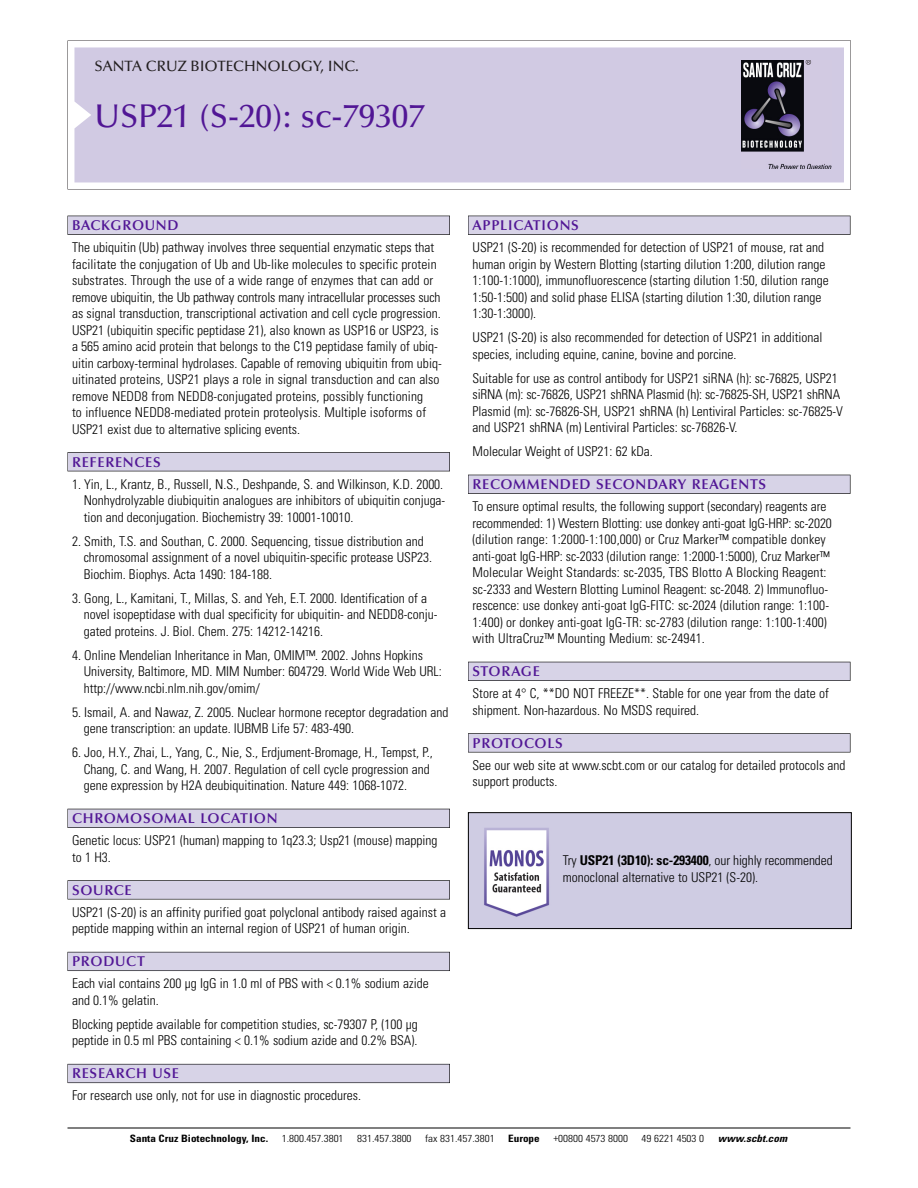
<style>
.page{position:relative;width:918px;height:1188px;background:#fff}
.page>*{position:absolute;margin:0;border:0;box-sizing:border-box;transform-origin:0 0}
.t1{font:500 33px "Optima";color:#511695}
.t2{font:500 15px "Optima";color:#231f20}
.t3{font:600 14.25px "Optima";letter-spacing:.05em;color:#511695}
.t4{font:300 condensed 13.5px/16.5px "Univers";color:#000}
.t5{font:300 condensed 10.2px "Univers";color:#000;scale:1.1 1}
.t6{font:700 condensed 10.2px "Univers";color:#000;scale:1.1 1}
.t7{font:italic 700 condensed 10.2px "Univers";letter-spacing:.005em;color:#000;scale:1.1 1}
.s1{font-weight:700}
</style>
<div class="page">
<svg style="left:68px;top:40px;width:783px;height:149px"></svg>
<div style="left:74px;top:47px;width:770px;height:135px;background:#d1cae3"></div>
<img style="left:741px;top:60px;width:90px;height:108px">
<div style="left:68px;top:216px;width:382px;height:19px;background:#525155"></div>
<div style="left:68px;top:216px;width:381px;height:18px;background:#d7d3e7"></div>
<div style="left:68px;top:452px;width:382px;height:19px;background:#525155"></div>
<div style="left:68px;top:453px;width:381px;height:18px;background:#d7d3e7"></div>
<div style="left:68px;top:809px;width:382px;height:19px;background:#525158"></div>
<div style="left:68px;top:809px;width:381px;height:18px;background:#d7d3e7"></div>
<div style="left:68px;top:880px;width:382px;height:19px;background:#575759"></div>
<div style="left:68px;top:881px;width:381px;height:18px;background:#d7d3e7"></div>
<div style="left:68px;top:952px;width:382px;height:19px;background:#5b5a62"></div>
<div style="left:68px;top:952px;width:381px;height:18px;background:#d7d3e7"></div>
<div style="left:68px;top:1064px;width:382px;height:19px;background:#66646e"></div>
<div style="left:68px;top:1064px;width:381px;height:18px;background:#d7d3e7"></div>
<div style="left:468px;top:216px;width:382px;height:19px;background:#525155"></div>
<div style="left:468px;top:216px;width:382px;height:18px;background:#d7d3e7"></div>
<div style="left:468px;top:475px;width:382px;height:19px;background:#515055"></div>
<div style="left:468px;top:475px;width:382px;height:18px;background:#d7d3e7"></div>
<div style="left:468px;top:662px;width:382px;height:19px;background:#525158"></div>
<div style="left:468px;top:662px;width:382px;height:18px;background:#d7d3e7"></div>
<div style="left:468px;top:733px;width:382px;height:19px;background:#575759"></div>
<div style="left:468px;top:734px;width:382px;height:18px;background:#d7d3e7"></div>
<hr style="left:68px;top:1128px;width:782px;height:1px;background:#000">
<img style="left:470px;top:814px;width:380px;height:113px">
<div style="left:468px;top:812px;width:384px;height:117px;border:1px solid #000"></div>
<p class="t2" style="left:94px;top:61px;width:266px">SANTA CRUZ BIOTECHNOLOGY, INC.</p>
<h1 class="t1" style="left:94px;top:103px;width:332px">USP21 (S-20): sc-79307</h1>
<p class="t3" style="left:72px;top:219px;width:108px">BACKGROUND</p>
<p class="t4" style="left:72px;top:240px;width:372px">The ubiquitin (Ub) pathway involves three sequential enzymatic steps that facilitate the conjugation of Ub and Ub-like molecules to specific protein substrates. Through the use of a wide range of enzymes that can add or remove ubiquitin, the Ub pathway controls many intracellular processes such as signal transduction, transcriptional activation and cell cycle progression.<br>USP21 (ubiquitin specific peptidase 21), also known as USP16 or USP23, is a 565 amino acid protein that belongs to the C19 peptidase family of ubiq&shy;uitin carboxy-terminal hydrolases. Capable of removing ubiquitin from ubiq&shy;uitinated proteins, USP21 plays a role in signal transduction and can also remove NEDD8 from NEDD8-conjugated proteins, possibly functioning<br>to influence NEDD8-mediated protein proteolysis. Multiple isoforms of USP21 exist due to alternative splicing events.</p>
<p class="t3" style="left:72px;top:456px;width:90px">REFERENCES</p>
<p class="t4" style="left:84px;top:477px;width:363px;text-indent:-12px">1. Yin, L., Krantz, B., Russell, N.S., Deshpande, S. and Wilkinson, K.D. 2000.<br>Nonhydrolyzable diubiquitin analogues are inhibitors of ubiquitin conjuga&shy;tion and deconjugation. Biochemistry 39: 10001-10010.</p>
<p class="t4" style="left:84px;top:534px;width:350px;text-indent:-12px">2. Smith, T.S. and Southan, C. 2000. Sequencing, tissue distribution and chromosomal assignment of a novel ubiquitin-specific protease USP23.<br>Biochim. Biophys. Acta 1490: 184-188.</p>
<p class="t4" style="left:84px;top:591px;width:355px;text-indent:-12px">3. Gong, L., Kamitani, T., Millas, S. and Yeh, E.T. 2000. Identification of a novel isopeptidase with dual specificity for ubiquitin- and NEDD8-conju&shy;gated proteins. J. Biol. Chem. 275: 14212-14216.</p>
<p class="t4" style="left:84px;top:648px;width:360px;text-indent:-12px">4. Online Mendelian Inheritance in Man, OMIM™. 2002. Johns Hopkins<br>University, Baltimore, MD. MIM Number: 604729. World Wide Web URL: http://www.ncbi.nlm.nih.gov/omim/</p>
<p class="t4" style="left:84px;top:705px;width:366px;text-indent:-12px">5. Ismail, A. and Nawaz, Z. 2005. Nuclear hormone receptor degradation and gene transcription: an update. IUBMB Life 57: 483-490.</p>
<p class="t4" style="left:84px;top:745px;width:351px;text-indent:-12px">6. Joo, H.Y., Zhai, L., Yang, C., Nie, S., Erdjument-Bromage, H., Tempst, P.,<br>Chang, C. and Wang, H. 2007. Regulation of cell cycle progression and gene expression by H2A deubiquitination. Nature 449: 1068-1072.</p>
<p class="t3" style="left:72px;top:813px;width:207px">CHROMOSOMAL LOCATION</p>
<p class="t4" style="left:72px;top:833px;width:367px">Genetic locus: USP21 (human) mapping to 1q23.3; Usp21 (mouse) mapping to 1 H3.</p>
<p class="t3" style="left:72px;top:884px;width:61px">SOURCE</p>
<p class="t4" style="left:72px;top:905px;width:376px">USP21 (S-20) is an affinity purified goat polyclonal antibody raised against a peptide mapping within an internal region of USP21 of human origin.</p>
<p class="t3" style="left:72px;top:956px;width:74px">PRODUCT</p>
<p class="t4" style="left:72px;top:976px;width:358px">Each vial contains 200 µg IgG in 1.0 ml of PBS with &lt; 0.1% sodium azide and 0.1% gelatin.</p>
<p class="t4" style="left:72px;top:1017px;width:347px">Blocking peptide available for competition studies, sc-79307 P, (100 µg peptide in 0.5 ml PBS containing &lt; 0.1% sodium azide and 0.2% BSA).</p>
<p class="t3" style="left:72px;top:1068px;width:109px">RESEARCH USE</p>
<p class="t4" style="left:72px;top:1088px;width:290px">For research use only, not for use in diagnostic procedures.</p>
<p class="t3" style="left:473px;top:219px;width:108px">APPLICATIONS</p>
<p class="t4" style="left:473px;top:240px;width:358px">USP21 (S-20) is recommended for detection of USP21 of mouse, rat and human origin by Western Blotting (starting dilution 1:200, dilution range 1:100-1:1000), immunofluorescence (starting dilution 1:50, dilution range 1:50-1:500) and solid phase ELISA (starting dilution 1:30, dilution range 1:30-1:3000).</p>
<p class="t4" style="left:473px;top:330px;width:351px">USP21 (S-20) is also recommended for detection of USP21 in additional species, including equine, canine, bovine and porcine.</p>
<p class="t4" style="left:473px;top:371px;width:372px">Suitable for use as control antibody for USP21 siRNA (h): sc-76825, USP21 siRNA (m): sc-76826, USP21 shRNA Plasmid (h): sc-76825-SH, USP21 shRNA Plasmid (m): sc-76826-SH, USP21 shRNA (h) Lentiviral Particles: sc-76825-V and USP21 shRNA (m) Lentiviral Particles: sc-76826-V.</p>
<p class="t4" style="left:473px;top:444px;width:182px">Molecular Weight of USP21: 62 kDa.</p>
<p class="t3" style="left:473px;top:479px;width:295px">RECOMMENDED SECONDARY REAGENTS</p>
<p class="t4" style="left:473px;top:499px;width:361px">To ensure optimal results, the following support (secondary) reagents are recommended: 1) Western Blotting: use donkey anti-goat IgG-HRP: sc-2020 (dilution range: 1:2000-1:100,000) or Cruz Marker™ compatible donkey anti-goat IgG-HRP: sc-2033 (dilution range: 1:2000-1:5000), Cruz Marker™ Molecular Weight Standards: sc-2035, TBS Blotto A Blocking Reagent: sc-2333 and Western Blotting Luminol Reagent: sc-2048. 2) Immunofluo&shy;rescence: use donkey anti-goat IgG-FITC: sc-2024 (dilution range: 1:100- 1:400) or donkey anti-goat IgG-TR: sc-2783 (dilution range: 1:100-1:400) with UltraCruz™ Mounting Medium: sc-24941.</p>
<p class="t3" style="left:473px;top:666px;width:69px">STORAGE</p>
<p class="t4" style="left:473px;top:686px;width:358px">Store at 4° C, **DO NOT FREEZE**. Stable for one year from the date of shipment. Non-hazardous. No MSDS required.</p>
<p class="t3" style="left:473px;top:737px;width:92px">PROTOCOLS</p>
<p class="t4" style="left:473px;top:758px;width:375px">See our web site at www.scbt.com or our catalog for detailed protocols and support products.</p>
<p class="t4" style="left:563px;top:853px;width:271px">Try <span class="s1">USP21 (3D10): sc-293400</span>, our highly recommended monoclonal alternative to USP21 (S-20).</p>
<p class="t6" style="left:130px;top:1135px;width:127px">Santa Cruz Biotechnology, Inc.</p>
<p class="t5" style="left:282px;top:1135px;width:58px">1.800.457.3801</p>
<p class="t5" style="left:357px;top:1135px;width:51px">831.457.3800</p>
<p class="t5" style="left:425px;top:1135px;width:65px">fax 831.457.3801</p>
<p class="t6" style="left:508px;top:1135px;width:30px">Europe</p>
<p class="t5" style="left:553px;top:1135px;width:69px">+00800 4573 8000</p>
<p class="t5" style="left:642px;top:1135px;width:58px">49 6221 4503 0</p>
<p class="t7" style="left:718px;top:1135px;width:64px">www.scbt.com</p>
</div>
